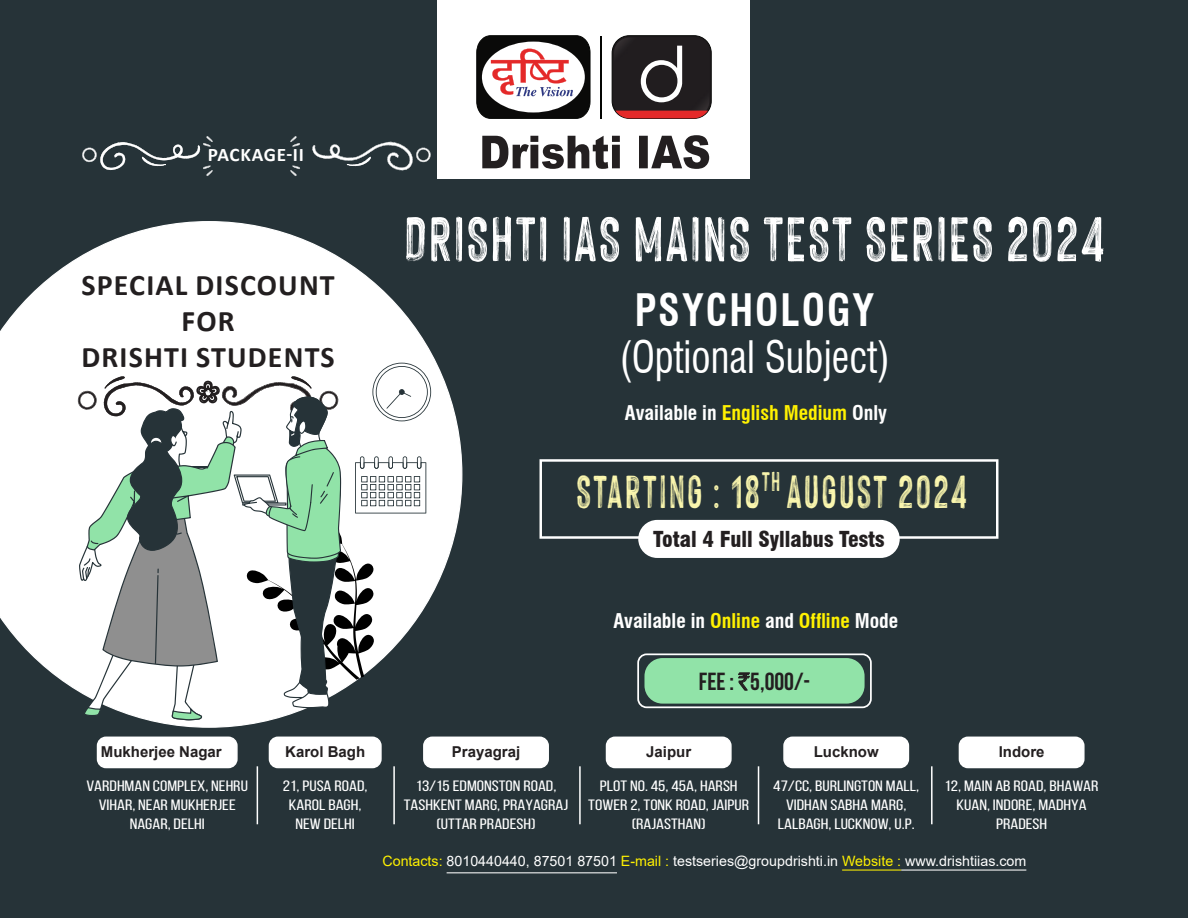
<style>
.page{position:relative;width:1188px;height:918px;background:#263338}
.page>*{position:absolute;margin:0;border:0;box-sizing:border-box;transform-origin:0 0}
.t1{font:69px "Hackney Personal Use Only";letter-spacing:.025em;color:#fff;scale:.87 1}
.Para_1{font:50.7px "Hackney Personal Use Only";letter-spacing:.05em;color:#faf6ae;scale:.8 1}
.t2{font:condensed 43.65px/47.7px "Swiss 721 BT";color:#fff;text-align:center;scale:.91 1}
.t3{font:700 30px/36px "Calibri";letter-spacing:.04em;color:#231f20;text-align:center}
.t4{font:700 24.75px "Bebas Neue";color:#231f20}
.t5{font:900 condensed 21.45px "Swiss 721 BT";color:#231f20}
.t6{font:700 condensed 19.8px "Swiss 721 BT";color:#fff}
.t7{font:700 19.2px "Calibri";letter-spacing:.04em;color:#fff}
.Para_1-2{font:15px/18.8px "Bebas Neue";color:#fff;text-align:center;scale:1.25 1}
.Para_1-3{font:700 15px "Arial";color:#231f20}
.Indent_in__i____ii{font:14.25px "Arial";color:#fff}
.s1{font-weight:700}
.s2{color:#fff101}
.s3{font-family:"Rupee";font-weight:400}
</style>
<div class="page">
<hr style="left:447px;top:872px;width:170px;height:1px;background:#fff">
<hr style="left:842px;top:870px;width:59px;height:1px;background:#fff101">
<hr style="left:901px;top:870px;width:125px;height:1px;background:#fff">
<div style="left:438px;top:0;width:312px;height:179px;background:#fff"></div>
<svg style="left:476px;top:35px;width:115px;height:84px"></svg>
<hr style="left:600px;top:36px;width:2px;height:82px;background:#040503">
<svg style="left:612px;top:35px;width:100px;height:84px"></svg>
<svg style="left:482px;top:135px;width:227px;height:34px"></svg>
<div style="left:644px;top:658px;width:221px;height:46px;background:#91e3a8;border-radius:18px"></div>
<div style="left:637px;top:653px;width:235px;height:55px;border:2px solid #fff;border-radius:9px"></div>
<svg style="left:0;top:221px;width:462px;height:507px"></svg>
<svg style="left:77px;top:348px;width:354px;height:372px"></svg>
<svg style="left:312px;top:142px;width:119px;height:28px"></svg>
<svg style="left:290px;top:136px;width:10px;height:11px"></svg>
<svg style="left:82px;top:136px;width:131px;height:40px"></svg>
<svg style="left:290px;top:165px;width:10px;height:11px"></svg>
<svg style="left:539px;top:459px;width:460px;height:80px"></svg>
<div style="left:638px;top:520px;width:262px;height:38px;background:#fff;border-radius:19px"></div>
<hr style="left:393px;top:766px;width:2px;height:58px;background:#fff">
<hr style="left:758px;top:766px;width:1px;height:58px;background:#fff">
<hr style="left:931px;top:766px;width:2px;height:58px;background:#fff">
<hr style="left:579px;top:766px;width:2px;height:58px;background:#fff">
<hr style="left:257px;top:766px;width:1px;height:58px;background:#fff">
<div style="left:98px;top:737px;width:139px;height:31px;background:#fff;border-radius:9px"></div>
<div style="left:97px;top:737px;width:141px;height:31px;border:2px solid #fff;border-radius:9px"></div>
<div style="left:424px;top:737px;width:124px;height:31px;background:#fff;border-radius:9px"></div>
<div style="left:423px;top:737px;width:126px;height:31px;border:2px solid #fff;border-radius:9px"></div>
<div style="left:607px;top:737px;width:124px;height:31px;background:#fff;border-radius:9px"></div>
<div style="left:606px;top:737px;width:126px;height:31px;border:2px solid #fff;border-radius:9px"></div>
<div style="left:784px;top:737px;width:124px;height:31px;background:#fff;border-radius:9px"></div>
<div style="left:783px;top:737px;width:126px;height:31px;border:2px solid #fff;border-radius:9px"></div>
<div style="left:959px;top:737px;width:125px;height:31px;background:#fff;border-radius:9px"></div>
<div style="left:959px;top:737px;width:126px;height:31px;border:2px solid #fff;border-radius:9px"></div>
<div style="left:269px;top:737px;width:112px;height:31px;background:#fff;border-radius:9px"></div>
<div style="left:269px;top:737px;width:113px;height:31px;border:2px solid #fff;border-radius:9px"></div>
<p class="t7" style="left:208px;top:141px;width:98px">PACKAGE-II</p>
<p class="t3" style="left:82px;top:266px;width:255px">SPECIAL DISCOUNT<br>FOR<br>DRISHTI STUDENTS</p>
<p class="t1" style="left:403px;top:201px;width:809px">DRISHTI IAS MAINS TEST SERIES 2024</p>
<p class="t2" style="left:619px;top:286px;width:299px"><span class="s1">PSYCHOLOGY </span>(Optional Subject)</p>
<p class="t6" style="left:625px;top:400px;width:264px">Available in <span class="s2">English Medium</span> Only</p>
<p class="Para_1" style="left:576px;top:464px;width:491px">STARTING : 18<sup>TH</sup> AUGUST 2024</p>
<p class="t5" style="left:653px;top:526px;width:233px">Total 4 Full Syllabus Tests</p>
<p class="Para_1-3" style="left:101px;top:741px;width:122px">Mukherjee Nagar</p>
<p class="Para_1-2" style="left:86px;top:776px;width:131px">VARDHMAN COMPLEX, NEHRU<br>VIHAR, NEAR MUKHERJEE<br>NAGAR, DELHI</p>
<p class="t6" style="left:613px;top:609px;width:286px">Available in <span class="s2">Online</span> and <span class="s2">Offline</span> Mode</p>
<p class="t4" style="left:699px;top:668px;width:113px">Fee : <span class="s3">`</span>5,000/-</p>
<p class="Para_1-3" style="left:285px;top:741px;width:82px">Karol Bagh</p>
<p class="Para_1-2" style="left:283px;top:776px;width:69px">21, PUSA ROAD,<br>KAROL BAGH,<br>NEW DELHI</p>
<p class="Para_1-3" style="left:452px;top:741px;width:70px">Prayagraj</p>
<p class="Para_1-2" style="left:404px;top:776px;width:133px">13/15 EDMONSTON ROAD,<br>TASHKENT MARG, PRAYAGRAJ (UTTAR PRADESH)</p>
<p class="Para_1-3" style="left:646px;top:741px;width:47px">Jaipur</p>
<p class="Para_1-2" style="left:588px;top:776px;width:130px">PLOT NO. 45, 45A, HARSH<br>TOWER 2, TONK ROAD, JAIPUR (RAJASTHAN)</p>
<p class="Para_1-3" style="left:814px;top:741px;width:67px">Lucknow</p>
<p class="Para_1-2" style="left:773px;top:776px;width:118px">47/CC, BURLINGTON MALL,<br>VIDHAN SABHA MARG,<br>LALBAGH, LUCKNOW, U.P.</p>
<p class="Para_1-3" style="left:999px;top:741px;width:47px">Indore</p>
<p class="Para_1-2" style="left:945px;top:776px;width:125px">12, MAIN AB ROAD, BHAWAR<br>KUAN, INDORE, MADHYA<br>PRADESH</p>
<p class="Indent_in__i____ii" style="left:382px;top:851px;width:645px"><span class="s2">Contacts:</span> 8010440440, 87501 87501 <span class="s2">E-mail :</span> testseries@groupdrishti.in <span class="s2">Website :</span> www.drishtiias.com</p>
</div>
